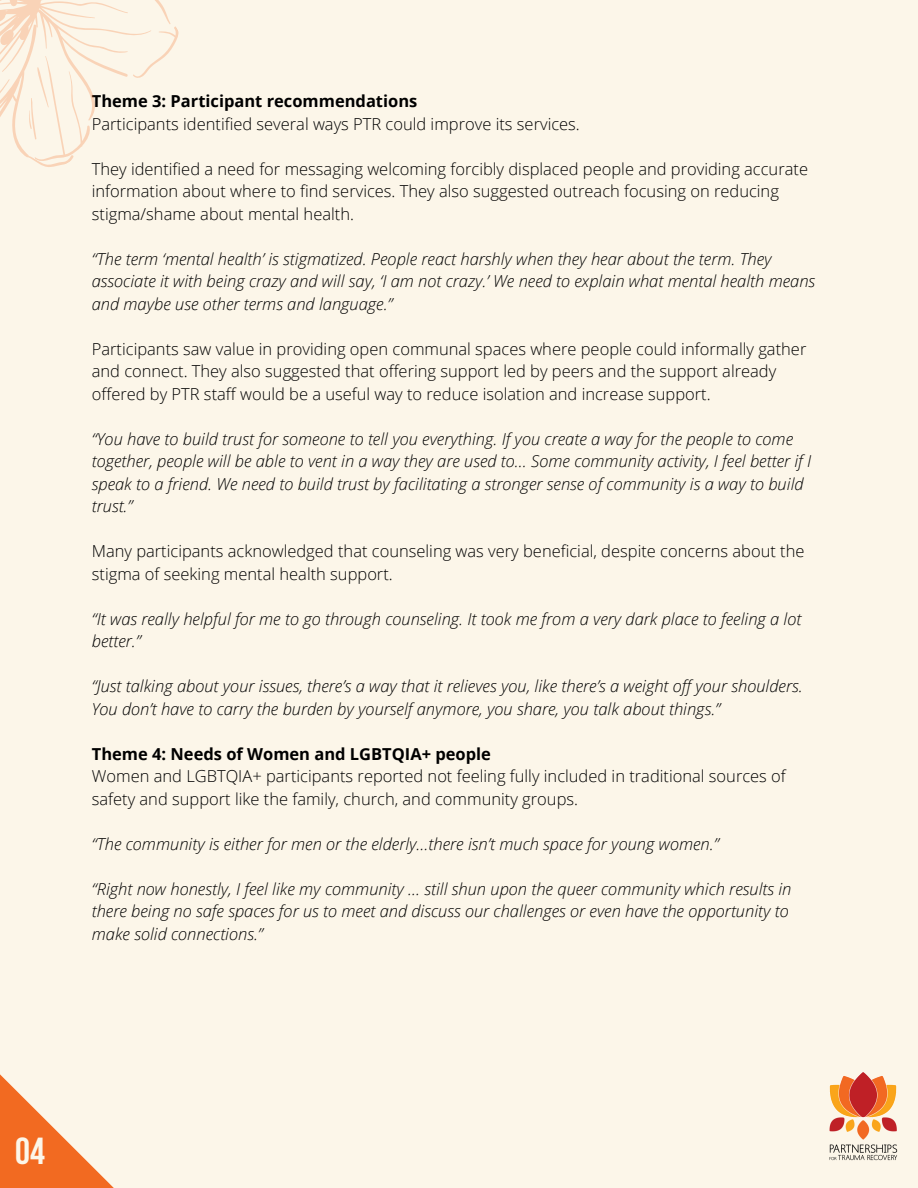
<style>
.page{position:relative;width:918px;height:1188px;background:#fcf6e9}
.page>*{position:absolute;margin:0;border:0;box-sizing:border-box;transform-origin:0 0}
.t1{font:700 37.5px "Bebas Neue";color:#fcf6e9}
.t2{font:italic 300 16.5px/22.5px "Open Sans";color:#000}
.t3{font:300 16.5px/22.5px "Open Sans";color:#000}
.s1{font-weight:700}
</style>
<div class="page">
<svg style="left:0;top:0;width:179px;height:167px"></svg>
<img style="left:829px;top:1072px;width:69px;height:89px">
<svg style="left:0;top:1074px;width:114px;height:114px"></svg>
<p class="t3" style="left:92px;top:89px;width:490px"><span class="s1">Theme 3: Participant recommendations<br></span>Participants identified several ways PTR could improve its services.</p>
<h1 class="t3" style="left:92px;top:157px;width:718px">They identified a need for messaging welcoming forcibly displaced people and providing accurate information about where to find services. They also suggested outreach focusing on reducing stigma/shame about mental health.</h1>
<h1 class="t2" style="left:92px;top:247px;width:725px">“The term ‘mental health’ is stigmatized. People react harshly when they hear about the term. They associate it with being crazy and will say, ‘I am not crazy.’ We need to explain what mental health means and maybe use other terms and language.”</h1>
<h1 class="t3" style="left:92px;top:337px;width:716px">Participants saw value in providing open communal spaces where people could informally gather and connect. They also suggested that offering support led by peers and the support already offered by PTR staff would be a useful way to reduce isolation and increase support.</h1>
<h1 class="t2" style="left:92px;top:427px;width:721px">“You have to build trust for someone to tell you everything. If you create a way for the people to come together, people will be able to vent in a way they are used to… Some community activity, I feel better if I speak to a friend. We need to build trust by facilitating a stronger sense of community is a way to build trust.”</h1>
<h1 class="t3" style="left:92px;top:539px;width:714px">Many participants acknowledged that counseling was very beneficial, despite concerns about the stigma of seeking mental health support.</h1>
<h1 class="t2" style="left:92px;top:607px;width:711px">“It was really helpful for me to go through counseling. It took me from a very dark place to feeling a lot better.”</h1>
<h1 class="t2" style="left:92px;top:674px;width:712px">“Just talking about your issues, there’s a way that it relieves you, like there’s a weight off your shoulders.<br>You don’t have to carry the burden by yourself anymore, you share, you talk about things.”</h1>
<h1 class="t3" style="left:92px;top:742px;width:696px"><span class="s1">Theme 4: Needs of Women and LGBTQIA+ people<br></span>Women and LGBTQIA+ participants reported not feeling fully included in traditional sources of safety and support like the family, church, and community groups.</h1>
<h1 class="t2" style="left:92px;top:832px;width:629px">“The community is either for men or the elderly…there isn’t much space for young women.”</h1>
<h1 class="t2" style="left:92px;top:877px;width:701px">“Right now honestly, I feel like my community … still shun upon the queer community which results in there being no safe spaces for us to meet and discuss our challenges or even have the opportunity to make solid connections.”</h1>
<p class="t1" style="left:15px;top:1136px;width:31px">04</p>
</div>
